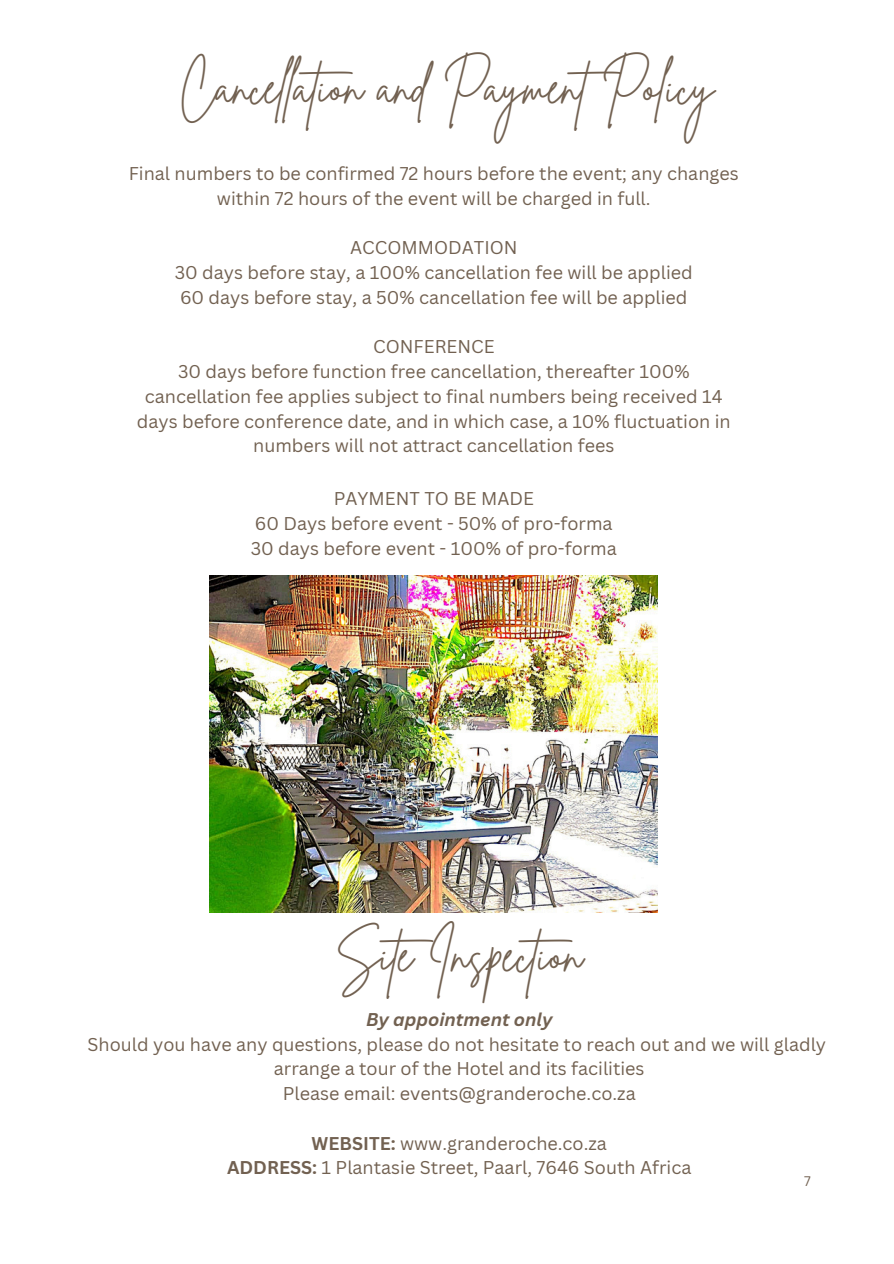
<style>
.page{position:relative;width:894px;height:1264px;background:#fff}
.page>*{position:absolute;margin:0;border:0;box-sizing:border-box;transform-origin:0 0}
.t1{font:48px "Brittany Signature";color:#726151}
.t2{font:18px/24.8px "Canva Sans";color:#726151;text-align:center}
.t3{font:13.5px "Canva Sans";color:#726151}
.s1{font-weight:700;font-style:italic}
.s2{font-weight:700}
</style>
<div class="page">
<img style="left:210px;top:575px;width:447px;height:337px">
<h1 class="t1" style="left:179px;top:56px;width:536px">Cancelation and PaymentPolicy</h1>
<h2 class="t2" style="left:129px;top:161px;width:611px">Final numbers to be confirmed 72 hours before the event; any changes within 72 hours of the event will be charged in full.</h2>
<p class="t2" style="left:175px;top:235px;width:519px">ACCOMMODATION<br>30 days before stay, a 100% cancellation fee will be applied<br>60 days before stay, a 50% cancellation fee will be applied</p>
<h1 class="t2" style="left:137px;top:334px;width:595px">CONFERENCE<br>30 days before function free cancellation, thereafter 100% cancellation fee applies subject to final numbers being received 14 days before conference date, and in which case, a 10% fluctuation in numbers will not attract cancellation fees</h1>
<h2 class="t2" style="left:251px;top:486px;width:367px">PAYMENT TO BE MADE<br>60 Days before event - 50% of pro-forma<br>30 days before event - 100% of pro-forma</h2>
<h2 class="t1" style="left:335px;top:923px;width:251px">Site Inspection</h2>
<h2 class="t2" style="left:88px;top:1006px;width:739px"><span class="s1">By appointment only<br></span>Should you have any questions, please do not hesitate to reach out and we will gladly arrange a tour of the Hotel and its facilities<br>Please email: events@granderoche.co.za</h2>
<h2 class="t2" style="left:227px;top:1130px;width:465px"><span class="s2">WEBSITE:</span> www.granderoche.co.za<br><span class="s2">ADDRESS:</span> 1 Plantasie Street, Paarl, 7646 South Africa</h2>
<p class="t3" style="left:804px;top:1171px;width:8px">7</p>
</div>
